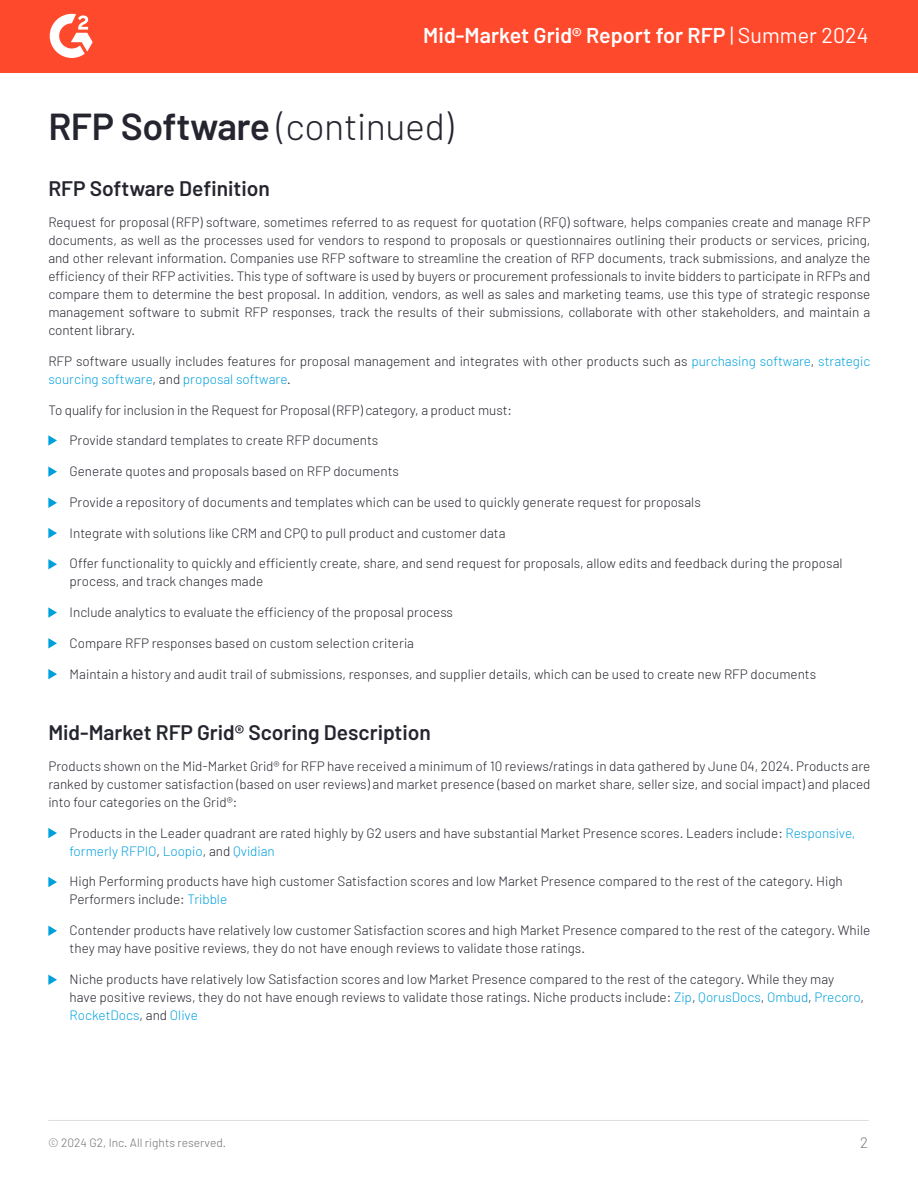
<style>
.page{position:relative;width:918px;height:1188px;background:#fff}
.page>*{position:absolute;margin:0;border:0;box-sizing:border-box;transform-origin:0 0}
.t1{font:600 37.5px "Barlow";letter-spacing:-.01em;color:#252530}
.t2{font:600 21.45px "Barlow";letter-spacing:.005em;color:#fff}
.t3{font:600 21px "Barlow";color:#252530}
.t4{font:300 15px "Barlow";color:#7c7c83}
.t5{font:300 13.5px/18px "Barlow";color:#252530}
.t6{font:300 12px "Barlow";color:#717178}
.s1{font-weight:400}
.s2{font-weight:300}
.s3{color:#00a0dd}
</style>
<div class="page">
<div style="left:0;top:0;width:918px;height:73px;background:#ff492c"></div>
<hr style="left:48px;top:1120px;width:821px;height:1px;background:#dbdedb">
<svg style="left:50px;top:14px;width:43px;height:44px"></svg>
<svg style="left:48px;top:828px;width:9px;height:10px"></svg>
<svg style="left:48px;top:435px;width:9px;height:11px"></svg>
<svg style="left:48px;top:528px;width:9px;height:10px"></svg>
<svg style="left:48px;top:877px;width:9px;height:10px"></svg>
<svg style="left:48px;top:466px;width:9px;height:11px"></svg>
<svg style="left:48px;top:559px;width:9px;height:10px"></svg>
<svg style="left:48px;top:926px;width:9px;height:10px"></svg>
<svg style="left:48px;top:498px;width:9px;height:10px"></svg>
<svg style="left:48px;top:607px;width:9px;height:11px"></svg>
<svg style="left:48px;top:638px;width:9px;height:11px"></svg>
<svg style="left:48px;top:669px;width:9px;height:10px"></svg>
<svg style="left:48px;top:975px;width:9px;height:10px"></svg>
<h2 class="t2" style="left:423px;top:22px;width:447px">Mid-Market Grid® Report for RFP <span class="s1">| Summer 2024</span></h2>
<h1 class="t1" style="left:48px;top:103px;width:407px">RFP Software <span class="s2">(continued)</span></h1>
<h3 class="t3" style="left:48px;top:176px;width:223px">RFP Software Definition</h3>
<p class="t5" style="left:48px;top:213px;width:824px;text-align:justify">Request for proposal (RFP) software, sometimes referred to as request for quotation (RFQ) software, helps companies create and manage RFP documents, as well as the processes used for vendors to respond to proposals or questionnaires outlining their products or services, pricing, and other relevant information. Companies use RFP software to streamline the creation of RFP documents, track submissions, and analyze the efficiency of their RFP activities. This type of software is used by buyers or procurement professionals to invite bidders to participate in RFPs and compare them to determine the best proposal. In addition, vendors, as well as sales and marketing teams, use this type of strategic response management software to submit RFP responses, track the results of their submissions, collaborate with other stakeholders, and maintain a content library.</p>
<p class="t5" style="left:48px;top:352px;width:824px">RFP software usually includes features for proposal management and integrates with other products such as <span class="s3">purchasing software</span>, <span class="s3">strategic sourcing software</span>, and <span class="s3">proposal software</span>.</p>
<p class="t5" style="left:48px;top:400px;width:465px">To qualify for inclusion in the Request for Proposal (RFP) category, a product must:</p>
<p class="t5" style="left:70px;top:431px;width:310px">Provide standard templates to create RFP documents</p>
<p class="t5" style="left:70px;top:462px;width:331px">Generate quotes and proposals based on RFP documents</p>
<p class="t5" style="left:70px;top:493px;width:633px">Provide a repository of documents and templates which can be used to quickly generate request for proposals</p>
<p class="t5" style="left:70px;top:523px;width:437px">Integrate with solutions like CRM and CPQ to pull product and customer data</p>
<p class="t5" style="left:70px;top:554px;width:774px">Offer functionality to quickly and efficiently create, share, and send request for proposals, allow edits and feedback during the proposal process, and track changes made</p>
<p class="t5" style="left:70px;top:603px;width:385px">Include analytics to evaluate the efficiency of the proposal process</p>
<p class="t5" style="left:70px;top:634px;width:346px">Compare RFP responses based on custom selection criteria</p>
<p class="t5" style="left:70px;top:664px;width:748px">Maintain a history and audit trail of submissions, responses, and supplier details, which can be used to create new RFP documents</p>
<h3 class="t3" style="left:48px;top:720px;width:384px">Mid-Market RFP Grid® Scoring Description</h3>
<p class="t5" style="left:48px;top:757px;width:824px;text-align:justify">Products shown on the Mid-Market Grid® for RFP have received a minimum of 10 reviews/ratings in data gathered by June 04, 2024. Products are ranked by customer satisfaction (based on user reviews) and market presence (based on market share, seller size, and social impact) and placed into four categories on the Grid®:</p>
<p class="t5" style="left:70px;top:823px;width:787px">Products in the Leader quadrant are rated highly by G2 users and have substantial Market Presence scores. Leaders include: <span class="s3">Responsive, formerly RFPIO</span>, <span class="s3">Loopio</span>, and <span class="s3">Qvidian</span></p>
<p class="t5" style="left:70px;top:872px;width:775px">High Performing products have high customer Satisfaction scores and low Market Presence compared to the rest of the category. High<br>Performers include: <span class="s3">Tribble</span></p>
<p class="t5" style="left:70px;top:921px;width:802px">Contender products have relatively low customer Satisfaction scores and high Market Presence compared to the rest of the category. While they may have positive reviews, they do not have enough reviews to validate those ratings.</p>
<p class="t5" style="left:70px;top:970px;width:796px">Niche products have relatively low Satisfaction scores and low Market Presence compared to the rest of the category. While they may have positive reviews, they do not have enough reviews to validate those ratings. Niche products include: <span class="s3">Zip</span>, <span class="s3">QorusDocs</span>, <span class="s3">Ombud</span>, <span class="s3">Precoro</span>,<br><span class="s3">RocketDocs</span>, and <span class="s3">Olive</span></p>
<p class="t6" style="left:48px;top:1136px;width:180px">© 2024 G2, Inc. All rights reserved.</p>
<p class="t4" style="left:860px;top:1133px;width:9px">2</p>
</div>
